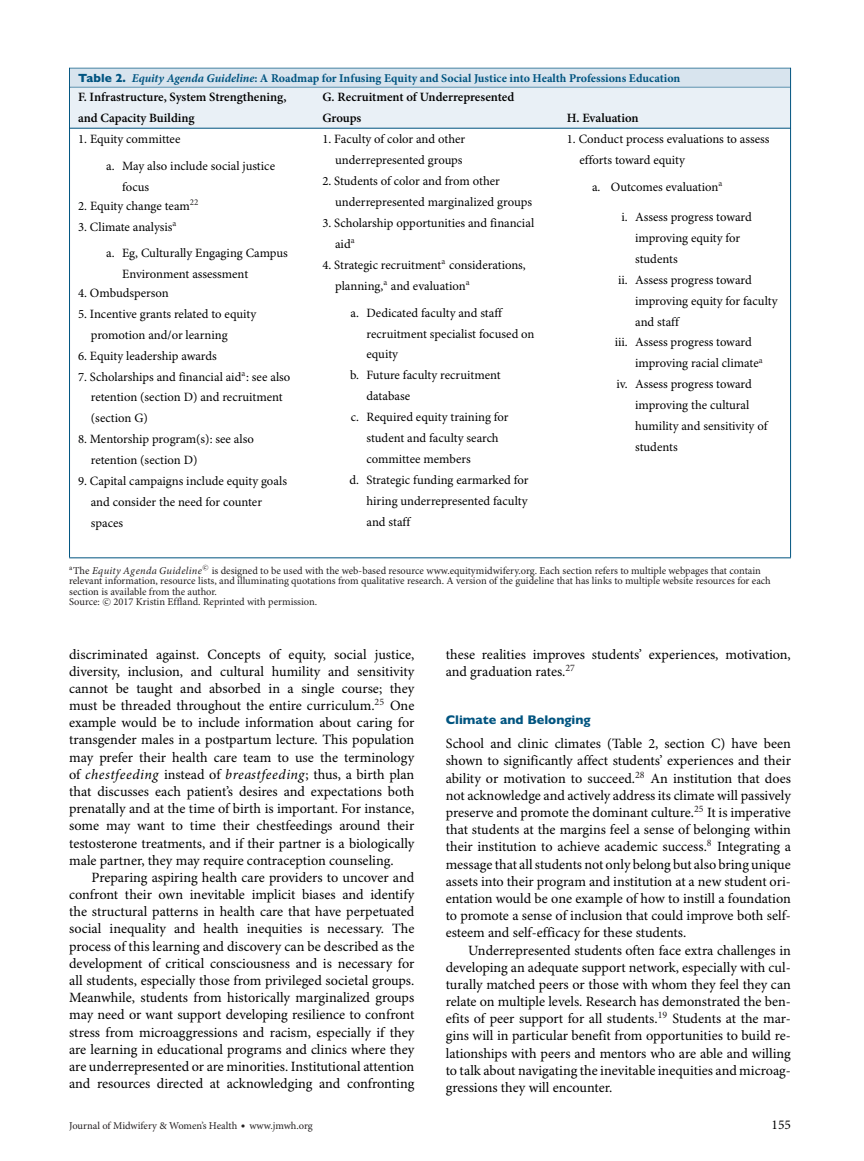
<style>
.page{position:relative;width:864px;height:1161px;background:#fff}
.page>*{position:absolute;margin:0;border:0;box-sizing:border-box;transform-origin:0 0}
.t1{font:14.25px/17.2px "Minion Pro";color:#000;text-align:justify}
.t2{font:13.5px "Minion Pro";color:#000}
.t3{font:12.75px/20.9px "Minion Pro";color:#000}
.t4{font:600 12.75px/20.9px "Minion Pro";color:#000}
.t5{font:800 12.75px "Gill Sans";color:#005480}
.t6{font:700 12px "Minion Pro";letter-spacing:-.005em;color:#005480}
.t7{font:10.5px/10.5px "Minion Pro";color:#231f20}
.t8{font:italic 10.5px "Minion Pro";letter-spacing:.035em;color:#231f20}
.t9{font:6.3px "MTSY";color:#231f20}
.s1{font-family:"Gill Sans";font-weight:800}
.s2{font-style:italic}
.s3{font-style:normal}
.s4{font-family:"Minion Pro";font-size:6.75px}
</style>
<div class="page">
<hr style="left:69px;top:68px;width:722px;height:1px;background:#005480">
<hr style="left:69px;top:68px;width:1px;height:489px;background:#005480">
<div style="left:70px;top:69px;width:720px;height:19px;background:#d8e4ee"></div>
<hr style="left:70px;top:87px;width:720px;height:1px;background:#005480">
<div style="left:70px;top:88px;width:720px;height:40px;background:#e9f0f6"></div>
<hr style="left:69px;top:128px;width:722px;height:1px;background:#005480">
<hr style="left:790px;top:68px;width:1px;height:489px;background:#005480">
<hr style="left:69px;top:557px;width:722px;height:1px;background:#005480">
<p class="t6" style="left:78px;top:73px;width:604px"><span class="s1">Table 2.</span> <span class="s2">Equity Agenda Guideline</span>: A Roadmap for Infusing Equity and Social Justice into Health Professions Education</p>
<p class="t4" style="left:78px;top:88px;width:210px">F. Infrastructure, System Strengthening, and Capacity Building</p>
<p class="t4" style="left:322px;top:88px;width:193px">G. Recruitment of Underrepresented<br>Groups</p>
<p class="t4" style="left:567px;top:109px;width:73px">H. Evaluation</p>
<p class="t3" style="left:106px;top:127px;width:170px;line-height:26.8px;text-indent:-28px">1. Equity committee<br>a. May also include social justice</p>
<p class="t3" style="left:122px;top:178px;width:29px">focus</p>
<p class="t3" style="left:78px;top:196px;width:122px">2. Equity change team<sup>22</sup></p>
<p class="t3" style="left:106px;top:214px;width:183px;line-height:26.8px;text-indent:-28px">3. Climate analysis<sup>a<br></sup>a. Eg, Culturally Engaging Campus</p>
<p class="t3" style="left:122px;top:265px;width:128px">Environment assessment</p>
<p class="t3" style="left:78px;top:283px;width:92px">4. Ombudsperson</p>
<p class="t3" style="left:91px;top:304px;width:167px;text-indent:-13px">5. Incentive grants related to equity promotion and/or learning</p>
<p class="t3" style="left:78px;top:346px;width:140px">6. Equity leadership awards</p>
<p class="t3" style="left:91px;top:367px;width:201px;text-indent:-13px">7. Scholarships and financial aid<sup>a</sup>: see also retention (section D) and recruitment (section G)</p>
<p class="t3" style="left:91px;top:430px;width:165px;text-indent:-13px">8. Mentorship program(s): see also retention (section D)</p>
<p class="t3" style="left:91px;top:472px;width:198px;text-indent:-13px">9. Capital campaigns include equity goals and consider the need for counter spaces</p>
<p class="t3" style="left:322px;top:130px;width:144px;text-align:right">1. Faculty of color and other underrepresented groups</p>
<p class="t3" style="left:335px;top:172px;width:198px;text-indent:-13px">2. Students of color and from other underrepresented marginalized groups</p>
<p class="t3" style="left:335px;top:214px;width:201px;text-indent:-13px">3. Scholarship opportunities and financial aid<sup>a</sup></p>
<p class="t3" style="left:335px;top:255px;width:192px;text-indent:-13px">4. Strategic recruitment<sup>a</sup> considerations, planning,<sup>a</sup> and evaluation<sup>a</sup></p>
<p class="t3" style="left:351px;top:303px;width:153px">a. Dedicated faculty and staff</p>
<p class="t3" style="left:367px;top:324px;width:170px">recruitment specialist focused on</p>
<p class="t3" style="left:367px;top:345px;width:33px">equity</p>
<p class="t3" style="left:350px;top:366px;width:152px">b. Future faculty recruitment</p>
<p class="t3" style="left:367px;top:387px;width:45px">database</p>
<p class="t3" style="left:351px;top:408px;width:159px">c. Required equity training for</p>
<p class="t3" style="left:367px;top:429px;width:134px">student and faculty search</p>
<p class="t3" style="left:367px;top:450px;width:106px">committee members</p>
<p class="t3" style="left:350px;top:471px;width:181px">d. Strategic funding earmarked for</p>
<p class="t3" style="left:367px;top:492px;width:163px">hiring underrepresented faculty</p>
<p class="t3" style="left:367px;top:512px;width:45px">and staff</p>
<p class="t3" style="left:579px;top:130px;width:192px;text-indent:-13px">1. Conduct process evaluations to assess efforts toward equity</p>
<p class="t3" style="left:592px;top:178px;width:132px">a. Outcomes evaluation<sup>a</sup></p>
<p class="t3" style="left:622px;top:208px;width:132px">i. Assess progress toward</p>
<p class="t3" style="left:635px;top:228px;width:107px">improving equity for</p>
<p class="t3" style="left:635px;top:249px;width:44px">students</p>
<p class="t3" style="left:618px;top:270px;width:135px">ii. Assess progress toward</p>
<p class="t3" style="left:635px;top:291px;width:144px">improving equity for faculty</p>
<p class="t3" style="left:635px;top:312px;width:45px">and staff</p>
<p class="t3" style="left:615px;top:333px;width:139px">iii. Assess progress toward</p>
<p class="t3" style="left:635px;top:354px;width:129px">improving racial climate<sup>a</sup></p>
<p class="t3" style="left:617px;top:375px;width:137px">iv. Assess progress toward</p>
<p class="t3" style="left:635px;top:396px;width:116px">improving the cultural</p>
<p class="t3" style="left:635px;top:417px;width:134px">humility and sensitivity of</p>
<p class="t3" style="left:635px;top:438px;width:44px">students</p>
<p class="t8" style="left:69px;top:566px;width:134px"><sup>a</sup><span class="s3">The</span> Equity Agenda Guideline</p>
<p class="t9" style="left:202px;top:563px;width:8px">-<span class="s4">c</span></p>
<p class="t7" style="left:69px;top:566px;width:703px;text-indent:143px">is designed to be used with the web-based resource www.equitymidwifery.org. Each section refers to multiple webpages that contain relevant information, resource lists, and illuminating quotations from qualitative research. A version of the guideline that has links to multiple website resources for each section is available from the author.<br>Source: <sup>-</sup><sup>c</sup> 2017 Kristin Effland. Reprinted with permission.</p>
<p class="t1" style="left:69px;top:647px;width:347px">discriminated against. Concepts of equity, social justice, diversity, inclusion, and cultural humility and sensitivity cannot be taught and absorbed in a single course; they must be threaded throughout the entire curriculum.<sup>25</sup> One example would be to include information about caring for transgender males in a postpartum lecture. This population may prefer their health care team to use the terminology of <span class="s2">chestfeeding</span> instead of <span class="s2">breastfeeding</span>; thus, a birth plan that discusses each patient’s desires and expectations both prenatally and at the time of birth is important. For instance, some may want to time their chestfeedings around their testosterone treatments, and if their partner is a biologically male partner, they may require contraception counseling.</p>
<p class="t1" style="left:69px;top:870px;width:347px;text-indent:22px">Preparing aspiring health care providers to uncover and confront their own inevitable implicit biases and identify the structural patterns in health care that have perpetuated social inequality and health inequities is necessary. The process of this learning and discovery can be described as the development of critical consciousness and is necessary for all students, especially those from privileged societal groups.<br>Meanwhile, students from historically marginalized groups may need or want support developing resilience to confront stress from microaggressions and racism, especially if they are learning in educational programs and clinics where they are underrepresented or are minorities. Institutional attention and resources directed at acknowledging and confronting</p>
<p class="t1" style="left:446px;top:647px;width:347px">these realities improves students’ experiences, motivation, and graduation rates.<sup>27</sup></p>
<p class="t5" style="left:446px;top:715px;width:146px">Climate and Belonging</p>
<p class="t1" style="left:446px;top:736px;width:347px">School and clinic climates (Table 2, section C) have been shown to significantly affect students’ experiences and their ability or motivation to succeed.<sup>28</sup> An institution that does not acknowledge and actively address its climate will passively preserve and promote the dominant culture.<sup>25</sup> It is imperative that students at the margins feel a sense of belonging within their institution to achieve academic success.<sup>8</sup> Integrating a message that all students not only belong but also bring unique assets into their program and institution at a new student ori&shy;entation would be one example of how to instill a foundation to promote a sense of inclusion that could improve both self&shy;esteem and self-efficacy for these students.</p>
<p class="t1" style="left:446px;top:943px;width:347px;text-indent:22px">Underrepresented students often face extra challenges in developing an adequate support network, especially with cul&shy;turally matched peers or those with whom they feel they can relate on multiple levels. Research has demonstrated the ben&shy;efits of peer support for all students.<sup>19</sup> Students at the mar&shy;gins will in particular benefit from opportunities to build re&shy;lationships with peers and mentors who are able and willing to talk about navigating the inevitable inequities and microag&shy;gressions they will encounter.</p>
<p class="t7" style="left:69px;top:1121px;width:245px">Journal of Midwifery &amp; Women’s Health <sup>-</sup> www.jmwh.org</p>
<p class="t2" style="left:772px;top:1119px;width:21px">155</p>
</div>
